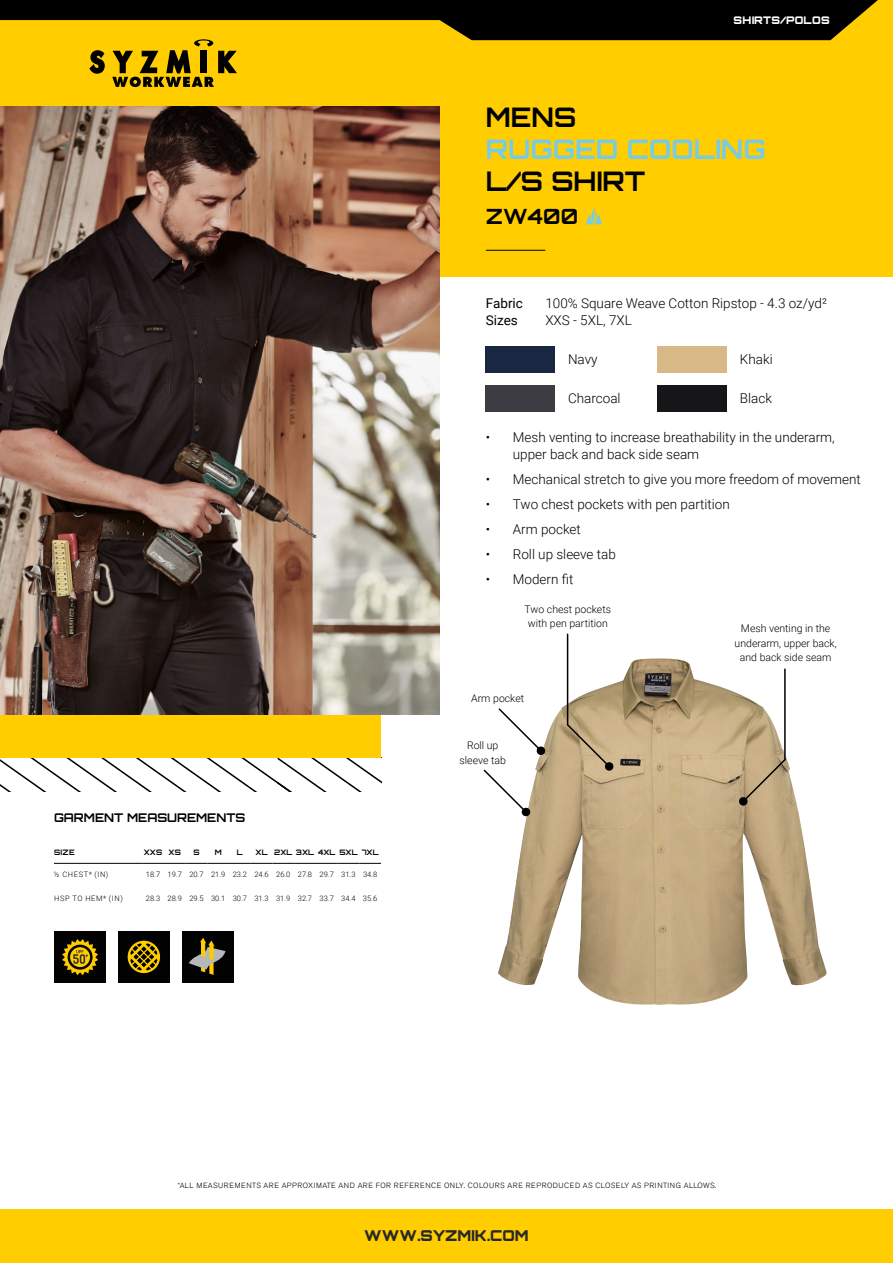
<style>
.page{position:relative;width:893px;height:1263px;background:#fff}
.page>*{position:absolute;margin:0;border:0;box-sizing:border-box;transform-origin:0 0}
.t1{font:700 27px "Orbitron";color:#77cbe7}
.t2{font:700 27px "Orbitron";color:#000}
.t3{font:700 21px "Orbitron";color:#000}
.t4{font:900 15px "Orbitron";color:#282827}
.t5{font:300 13.5px/16.5px "Roboto";color:#000}
.t6{font:13.5px "Roboto";color:#000}
.t7{font:700 12px "Orbitron";color:#000}
.t8{font:300 10.5px/14.5px "Roboto";color:#000;text-align:center}
.t9{font:900 10.5px "Orbitron";letter-spacing:.025em;color:#fff}
.t10{font:300 7.5px "Akzidenz Grotesk BE";letter-spacing:.07em;color:#000}
.t11{font:300 7.5px "Roboto";color:#000}
.t12{font:700 7.5px "Orbitron";color:#000}
.t13{font:300 7.5px "Roboto";letter-spacing:.085em;color:#000}
</style>
<div class="page">
<div style="left:0;top:0;width:893px;height:277px;background:#ffcd00"></div>
<div style="left:0;top:1209px;width:893px;height:54px;background:#ffcd00"></div>
<hr style="left:486px;top:250px;width:59px;height:1px;background:#000">
<svg style="left:0;top:0;width:878px;height:87px"></svg>
<svg style="left:0;top:758px;width:381px;height:34px"></svg>
<div style="left:0;top:715px;width:381px;height:43px;background:#ffcd00"></div>
<div style="left:182px;top:931px;width:51px;height:51px;background:#020203"></div>
<svg style="left:189px;top:938px;width:36px;height:37px"></svg>
<div style="left:55px;top:931px;width:51px;height:51px;background:#020203"></div>
<svg style="left:62px;top:939px;width:36px;height:36px"></svg>
<div style="left:118px;top:931px;width:51px;height:51px;background:#020203"></div>
<svg style="left:129px;top:942px;width:30px;height:30px"></svg>
<div style="left:128px;top:941px;width:32px;height:32px;border:2px solid #ffcd00;border-radius:50%"></div>
<hr style="left:54px;top:863px;width:88px;height:1px;background:#000">
<svg style="left:142px;top:863px;width:239px;height:1px"></svg>
<img style="left:498px;top:658px;width:329px;height:347px">
<svg style="left:586px;top:208px;width:16px;height:16px"></svg>
<div style="left:658px;top:385px;width:69px;height:26px;background:#161619"></div>
<div style="left:658px;top:346px;width:69px;height:26px;background:#d9b888"></div>
<div style="left:486px;top:346px;width:69px;height:26px;background:#192743"></div>
<div style="left:486px;top:385px;width:69px;height:26px;background:#3c3c42"></div>
<img style="left:0;top:106px;width:440px;height:609px">
<hr style="left:567px;top:634px;width:1px;height:91px;background:#000">
<svg style="left:565px;top:723px;width:49px;height:48px;background:#bba47e"></svg>
<hr style="left:784px;top:669px;width:2px;height:91px;background:#000">
<svg style="left:739px;top:758px;width:48px;height:48px;background:#b49e79"></svg>
<svg style="left:498px;top:707px;width:48px;height:48px"></svg>
<svg style="left:483px;top:768px;width:48px;height:49px"></svg>
<p class="t9" style="left:734px;top:14px;width:98px">SHIRTS/POLOS</p>
<h1 class="t2" style="left:486px;top:100px;width:92px">MENS</h1>
<h1 class="t1" style="left:486px;top:133px;width:281px">RUGGED COOLING</h1>
<h1 class="t2" style="left:486px;top:165px;width:161px">L/S SHIRT</h1>
<h2 class="t3" style="left:486px;top:204px;width:94px">ZW400</h2>
<p class="t6" style="left:486px;top:294px;width:39px">Fabric</p>
<p class="t5" style="left:545px;top:295px;width:283px">100% Square Weave Cotton Ripstop - 4.3 oz/yd²</p>
<p class="t6" style="left:486px;top:310px;width:33px">Sizes</p>
<p class="t5" style="left:545px;top:311px;width:88px">XXS - 5XL, 7XL</p>
<p class="t5" style="left:568px;top:350px;width:31px">Navy</p>
<p class="t5" style="left:740px;top:350px;width:34px">Khaki</p>
<p class="t5" style="left:568px;top:390px;width:54px">Charcoal</p>
<p class="t5" style="left:740px;top:390px;width:34px">Black</p>
<p class="t5" style="left:513px;top:428px;width:323px;text-indent:-27px">• Mesh venting to increase breathability in the underarm, upper back and back side seam</p>
<p class="t5" style="left:486px;top:470px;width:377px">• Mechanical stretch to give you more freedom of movement</p>
<p class="t5" style="left:486px;top:495px;width:246px">• Two chest pockets with pen partition</p>
<p class="t5" style="left:486px;top:520px;width:97px">• Arm pocket</p>
<p class="t5" style="left:486px;top:545px;width:132px">• Roll up sleeve tab</p>
<p class="t5" style="left:486px;top:570px;width:89px">• Modern fit</p>
<p class="t7" style="left:54px;top:810px;width:193px">GARMENT MEASUREMENTS</p>
<p class="t12" style="left:54px;top:847px;width:22px">SIZE</p>
<p class="t12" style="left:144px;top:847px;width:39px">XXS XS</p>
<p class="t12" style="left:193px;top:847px;width:8px">S</p>
<p class="t12" style="left:215px;top:847px;width:8px">M</p>
<p class="t12" style="left:237px;top:847px;width:7px">L</p>
<p class="t12" style="left:256px;top:847px;width:124px">XL 2XL 3XL 4XL 5XL 7XL</p>
<p class="t11" style="left:54px;top:869px;width:56px">½ CHEST* (IN)</p>
<p class="t11" style="left:146px;top:869px;width:233px">18.7 19.7 20.7 21.9 23.2 24.6 26.0 27.8 29.7 31.3 34.8</p>
<p class="t13" style="left:54px;top:893px;width:70px">HSP TO HEM* (IN)</p>
<p class="t11" style="left:146px;top:893px;width:233px">28.3 28.9 29.5 30.1 30.7 31.3 31.9 32.7 33.7 34.4 35.6</p>
<p class="t8" style="left:525px;top:601px;width:88px">Two chest pockets with pen partition</p>
<p class="t8" style="left:471px;top:690px;width:54px">Arm pocket</p>
<p class="t8" style="left:460px;top:738px;width:48px">Roll up sleeve tab</p>
<p class="t8" style="left:735px;top:621px;width:104px">Mesh venting in the underarm, upper back, and back side seam</p>
<p class="t10" style="left:178px;top:1181px;width:540px">*ALL MEASUREMENTS ARE APPROXIMATE AND ARE FOR REFERENCE ONLY. COLOURS ARE REPRODUCED AS CLOSELY AS PRINTING ALLOWS.</p>
<p class="t4" style="left:364px;top:1226px;width:166px">WWW.SYZMIK.COM</p>
</div>
